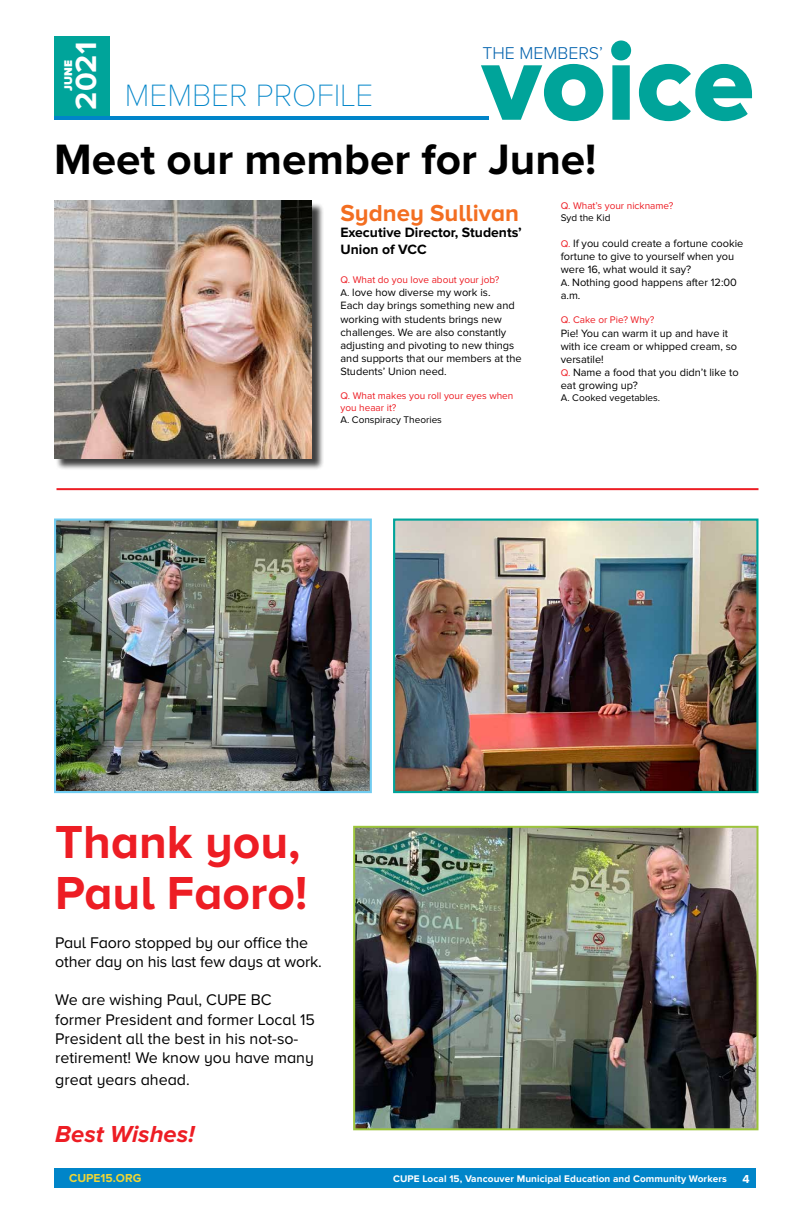
<style>
.page{position:relative;width:810px;height:1224px;background:#fff}
.page>*{position:absolute;margin:0;border:0;box-sizing:border-box;transform-origin:0 0}
.t1{font:112.8px "Proxima Nova A Extrabld";color:#00a49a}
.t2{font:700 48px/51px "Proxima Nova A";color:#ed1d24}
.t3{font:700 44.1px "Proxima Nova A";color:#000}
.t4{font:100 32px "Proxima Nova A";color:#0085c9}
.t5{font:700 30.3px "Proxima Nova A";color:#fff}
.t6{font:700 24px "Proxima Nova A";color:#f36e21}
.t7{font:italic 700 24px "Proxima Nova A";color:#ed1d24}
.t8{font:300 17.7px "Proxima Nova A";color:#0061ad}
.t9{font:16px/19.2px "Proxima Nova A";color:#000}
.t10{font:700 14px/16.8px "Proxima Nova";color:#000}
.t11{font:700 12px "Proxima Nova";color:#eed636}
.t12{font:700 12px "Proxima Nova A";color:#fff}
.t13{font:900 11.6px "Proxima Nova A";color:#fff}
.t14{font:11px/13.2px "Proxima Nova";color:#000}
.t15{font:10px/12px "Proxima Nova";color:#ed1d24}
.t16{font:700 10px "Proxima Nova";letter-spacing:.01em;color:#fff}
.t17{font:10px "Proxima Nova";color:#000}
.s1{font-size:10px}
.s2{font-size:10px;color:#ed1d24}
</style>
<div class="page">
<div style="left:54px;top:36px;width:55px;height:82px;background:#00a49a"></div>
<div style="left:54px;top:1169px;width:702px;height:19px;background:#0085c9"></div>
<hr style="left:54px;top:116px;width:435px;height:4px;background:#0085c9">
<div style="left:56px;top:202px;width:268px;height:268px;background:#000;opacity:.75"></div>
<img style="left:54px;top:200px;width:258px;height:258px">
<hr style="left:56px;top:488px;width:702px;height:2px;background:#ed1d24">
<img style="left:396px;top:522px;width:359px;height:268px">
<div style="left:393px;top:519px;width:365px;height:274px;border:2px solid #00a49a"></div>
<img style="left:356px;top:829px;width:399px;height:298px">
<div style="left:353px;top:826px;width:405px;height:304px;border:2px solid #9dc53c"></div>
<img style="left:57px;top:522px;width:312px;height:268px">
<div style="left:54px;top:519px;width:318px;height:274px;border:2px solid #71ccf0"></div>
<h1 class="t1" style="left:482px;top:17px;width:274px">voice</h1>
<h3 class="t5" style="left:69px;top:110px;width:69px;rotate:-90deg">2021</h3>
<h3 class="t8" style="left:482px;top:43px;width:122px">THE MEMBERS’</h3>
<p class="t13" style="left:61px;top:91px;width:32px;rotate:-90deg">JUNE</p>
<h3 class="t4" style="left:125px;top:77px;width:250px">MEMBER PROFILE</h3>
<h3 class="t3" style="left:54px;top:135px;width:544px">Meet our member for June!</h3>
<h3 class="t6" style="left:340px;top:199px;width:180px">Sydney Sullivan</h3>
<p class="t10" style="left:340px;top:225px;width:183px">Executive Director, Students’<br>Union of VCC</p>
<p class="t15" style="left:340px;top:274px;width:160px">Q. What do you love about your job?</p>
<p class="t14" style="left:340px;top:286px;width:183px"><span class="s1">A.</span> love how diverse my work is.<br>Each day brings something new and working with students brings new challenges. We are also constantly adjusting and pivoting to new things and supports that our members at the<br>Students’ Union need.</p>
<p class="t15" style="left:340px;top:390px;width:174px">Q. What makes you roll your eyes when you heaar it?</p>
<p class="t17" style="left:340px;top:414px;width:103px">A. Conspiracy Theories</p>
<p class="t15" style="left:561px;top:200px;width:114px">Q. What’s your nickname?</p>
<p class="t17" style="left:561px;top:212px;width:51px">Syd the Kid</p>
<p class="t14" style="left:561px;top:237px;width:184px"><span class="s2">Q.</span> If you could create a fortune cookie fortune to give to yourself when you were 16, what would it say?<br><span class="s1">A.</span> Nothing good happens after 12:00 a.m.</p>
<p class="t15" style="left:561px;top:314px;width:95px">Q. Cake or Pie? Why?</p>
<p class="t14" style="left:561px;top:327px;width:179px">Pie! You can warm it up and have it with ice cream or whipped cream, so versatile!<br><span class="s2">Q.</span> Name a food that you didn’t like to eat growing up?</p>
<p class="t17" style="left:561px;top:392px;width:101px">A. Cooked vegetables.</p>
<h2 class="t2" style="left:55px;top:816px;width:254px">Thank you,<br>Paul Faoro!</h2>
<h3 class="t9" style="left:55px;top:933px;width:268px">Paul Faoro stopped by our office the other day on his last few days at work.</h3>
<h3 class="t9" style="left:55px;top:990px;width:261px">We are wishing Paul, CUPE BC former President and former Local 15<br>President all the best in his not-so&shy;retirement! We know you have many</h3>
<h3 class="t9" style="left:55px;top:1069px;width:136px">great years ahead.</h3>
<h3 class="t7" style="left:55px;top:1121px;width:141px">Best Wishes!</h3>
<p class="t11" style="left:69px;top:1171px;width:74px">CUPE15.ORG</p>
<p class="t16" style="left:393px;top:1173px;width:335px">CUPE Local 15, Vancouver Municipal Education and Community Workers</p>
<p class="t12" style="left:742px;top:1172px;width:9px">4</p>
</div>
